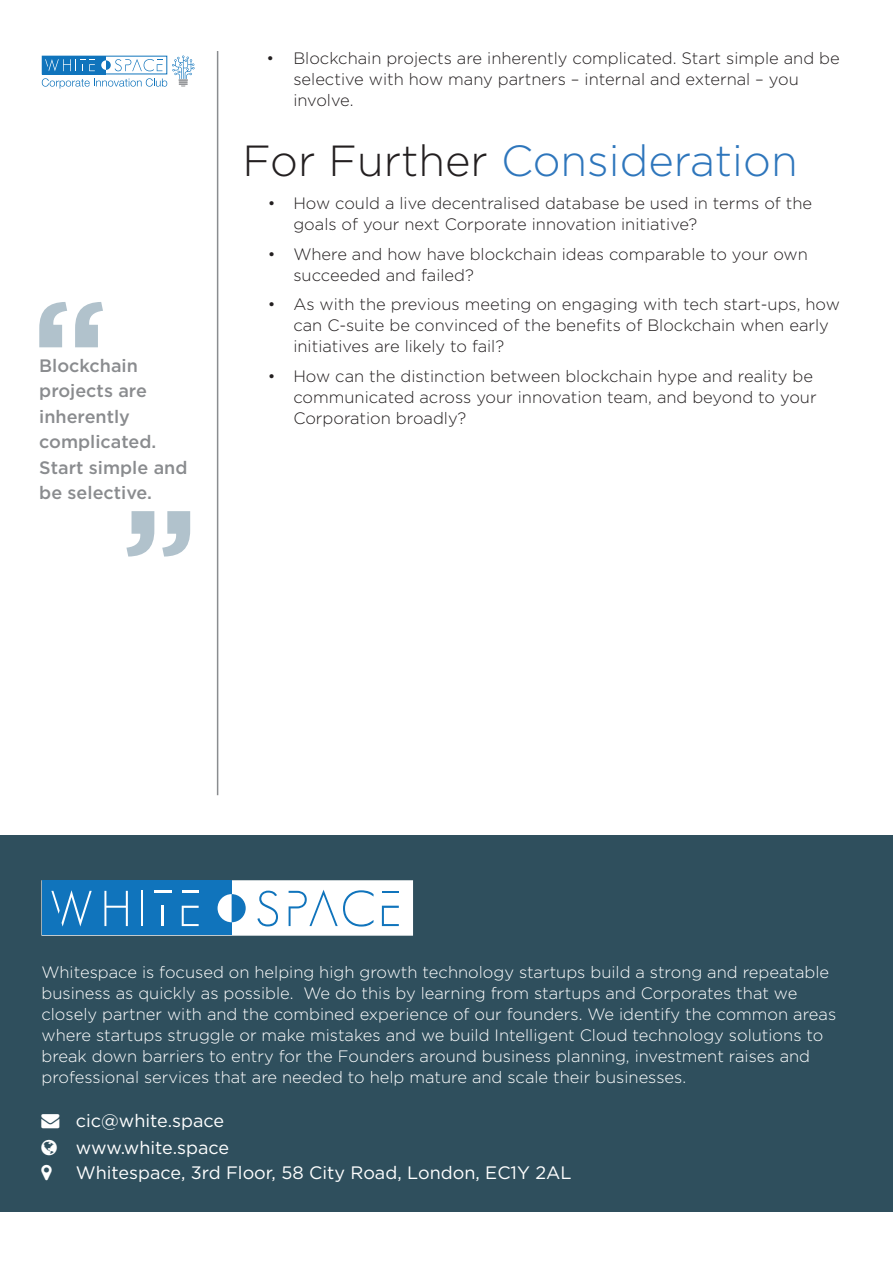
<style>
.page{position:relative;width:893px;height:1263px;background:#fff}
.page>*{position:absolute;margin:0;border:0;box-sizing:border-box;transform-origin:0 0}
.t1{font:300 43.5px "Gotham";color:#2e76bc}
.t2{font:18px/26.2px "Gotham";color:#fff}
.t3{font:500 18px/25.5px "Gotham";color:#8a8c8f}
.t4{font:300 16.5px/21px "Gotham";color:#231f20}
.t5{font:300 16.5px/21px "Gotham";color:#fff}
.s1{color:#231f20}
</style>
<div class="page">
<svg style="left:39px;top:302px;width:64px;height:45px"></svg>
<svg style="left:126px;top:511px;width:64px;height:45px"></svg>
<div style="left:0;top:836px;width:893px;height:376px;background:#2f4f5d"></div>
<hr style="left:217px;top:51px;width:1px;height:744px;background:#8a8c8f">
<div style="left:41px;top:880px;width:372px;height:56px;background:#fff;border:1px solid #fff"></div>
<div style="left:42px;top:881px;width:190px;height:54px;background:#1074bc"></div>
<svg style="left:104px;top:891px;width:24px;height:35px"></svg>
<hr style="left:141px;top:891px;width:2px;height:35px;background:#fff">
<svg style="left:257px;top:891px;width:21px;height:35px"></svg>
<svg style="left:182px;top:891px;width:17px;height:2px"></svg>
<svg style="left:182px;top:906px;width:17px;height:20px"></svg>
<hr style="left:162px;top:906px;width:2px;height:20px;background:#fff">
<svg style="left:154px;top:891px;width:17px;height:2px"></svg>
<svg style="left:382px;top:891px;width:17px;height:2px"></svg>
<svg style="left:382px;top:906px;width:17px;height:20px"></svg>
<svg style="left:51px;top:890px;width:41px;height:36px"></svg>
<svg style="left:289px;top:890px;width:84px;height:36px"></svg>
<div style="left:218px;top:894px;width:28px;height:28px;background:#fff;border-radius:50%"></div>
<svg style="left:232px;top:894px;width:14px;height:28px"></svg>
<svg style="left:42px;top:56px;width:153px;height:33px"></svg>
<p class="t3" style="left:39px;top:352px;width:150px">Blockchain projects are inherently complicated.<br>Start simple and be selective.</p>
<p class="t4" style="left:293px;top:47px;width:548px;text-indent:-27px">• Blockchain projects are inherently complicated. Start simple and be selective with how many partners – internal and external – you involve.</p>
<h1 class="t1" style="left:242px;top:133px;width:557px"><span class="s1">For Further</span> Consideration</h1>
<p class="t4" style="left:293px;top:192px;width:520px;text-indent:-26px">• How could a live decentralised database be used in terms of the goals of your next Corporate innovation initiative?</p>
<p class="t4" style="left:293px;top:243px;width:516px;text-indent:-26px">• Where and how have blockchain ideas comparable to your own succeeded and failed?</p>
<p class="t4" style="left:293px;top:293px;width:548px;text-indent:-26px">• As with the previous meeting on engaging with tech start-ups, how can C-suite be convinced of the benefits of Blockchain when early initiatives are likely to fail?</p>
<p class="t4" style="left:293px;top:365px;width:525px;text-indent:-26px">• How can the distinction between blockchain hype and reality be communicated across your innovation team, and beyond to your<br>Corporation broadly?</p>
<p class="t5" style="left:41px;top:961px;width:796px">Whitespace is focused on helping high growth technology startups build a strong and repeatable business as quickly as possible. We do this by learning from startups and Corporates that we closely partner with and the combined experience of our founders. We identify the common areas where startups struggle or make mistakes and we build Intelligent Cloud technology solutions to break down barriers to entry for the Founders around business planning, investment raises and professional services that are needed to help mature and scale their businesses.</p>
<p class="t2" style="left:76px;top:1107px;width:497px;text-indent:-34px">→ cic@white.space<br>www.white.space<br>Whitespace, 3rd Floor, 58 City Road, London, EC1Y 2AL</p>
</div>
